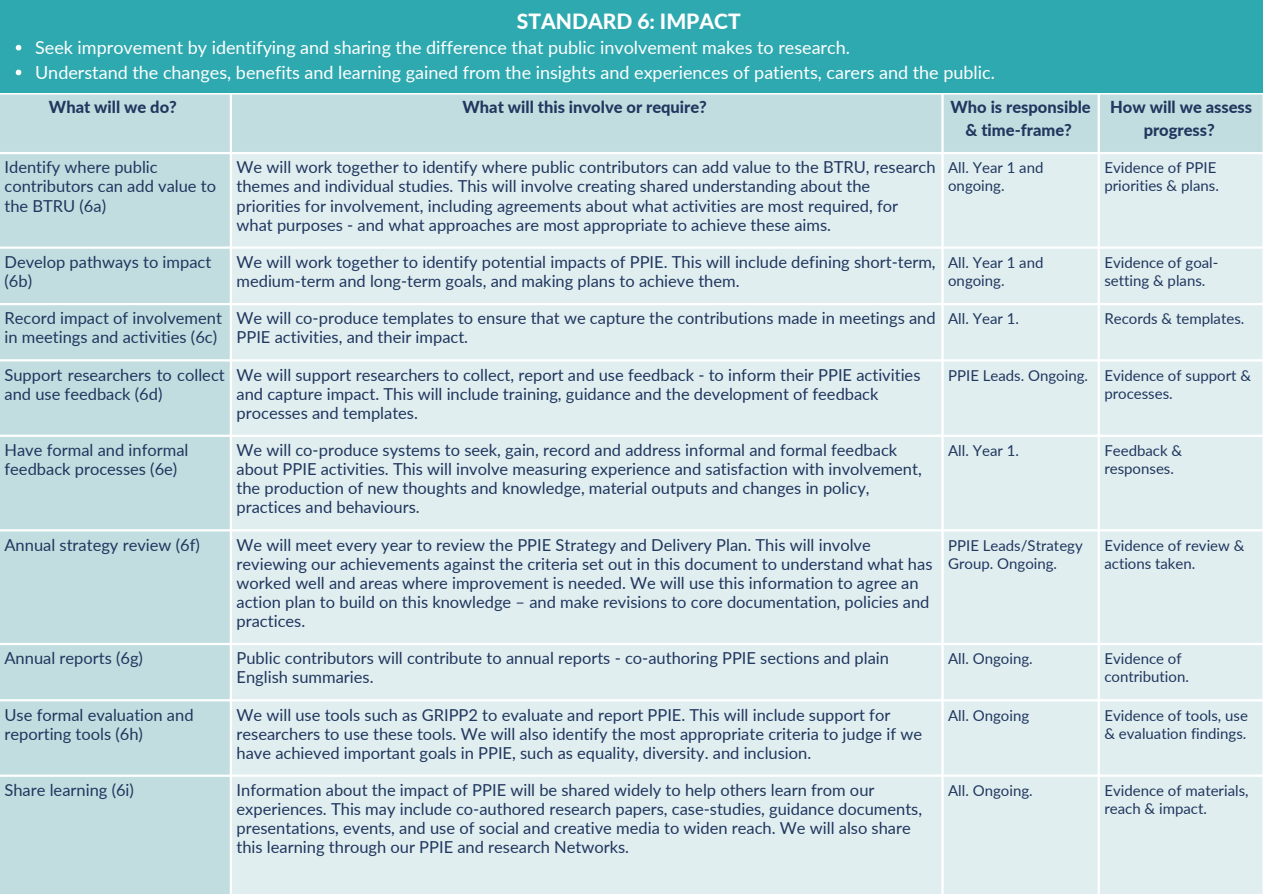
<style>
.page{position:relative;width:1263px;height:894px;background:#fff}
.page>*{position:absolute;margin:0;border:0;box-sizing:border-box;transform-origin:0 0}
.t1{font:800 21px "Lato";color:#fff}
.t2{font:18px/24.8px "Lato";color:#fff}
.t3{font:16.5px/19px "Lato";color:#20375e}
.t4{font:800 16.5px/22.5px "Lato";color:#20375e;text-align:center}
.t5{font:15px/18px "Lato";color:#20375e}
</style>
<div class="page">
<div style="left:0;top:0;width:1262px;height:92px;background:#2ea9b0"></div>
<div style="left:0;top:94px;width:1262px;height:799px;background:#c1dde0"></div>
<div style="left:232px;top:154px;width:1030px;height:739px;background:#e1eef0"></div>
<svg style="left:16px;top:45px;width:5px;height:5px"></svg>
<svg style="left:16px;top:70px;width:5px;height:5px"></svg>
<p class="t1" style="left:517px;top:8px;width:225px">STANDARD 6: IMPACT</p>
<p class="t2" style="left:35px;top:34px;width:961px">Seek improvement by identifying and sharing the difference that public involvement makes to research.<br>Understand the changes, benefits and learning gained from the insights and experiences of patients, carers and the public.</p>
<p class="t4" style="left:49px;top:95px;width:129px">What will we do?</p>
<p class="t4" style="left:462px;top:95px;width:246px">What will this involve or require?</p>
<p class="t4" style="left:950px;top:95px;width:142px">Who is responsible &amp; time-frame?</p>
<p class="t4" style="left:1110px;top:95px;width:143px">How will we assess progress?</p>
<p class="t3" style="left:4px;top:157px;width:213px">Identify where public contributors can add value to the BTRU (6a)</p>
<p class="t3" style="left:237px;top:157px;width:701px">We will work together to identify where public contributors can add value to the BTRU, research themes and individual studies. This will involve creating shared understanding about the priorities for involvement, including agreements about what activities are most required, for what purposes - and what approaches are most appropriate to achieve these aims.</p>
<p class="t5" style="left:948px;top:158px;width:97px">All. Year 1 and ongoing.</p>
<p class="t5" style="left:1104px;top:158px;width:116px">Evidence of PPIE priorities &amp; plans.</p>
<p class="t3" style="left:4px;top:252px;width:208px">Develop pathways to impact (6b)</p>
<p class="t3" style="left:237px;top:252px;width:701px">We will work together to identify potential impacts of PPIE. This will include defining short-term, medium-term and long-term goals, and making plans to achieve them.</p>
<p class="t5" style="left:948px;top:253px;width:97px">All. Year 1 and ongoing.</p>
<p class="t5" style="left:1104px;top:253px;width:116px">Evidence of goal&shy;setting &amp; plans.</p>
<p class="t3" style="left:4px;top:308px;width:219px">Record impact of involvement in meetings and activities (6c)</p>
<p class="t3" style="left:237px;top:308px;width:701px">We will co-produce templates to ensure that we capture the contributions made in meetings and<br>PPIE activities, and their impact.</p>
<p class="t5" style="left:948px;top:309px;width:72px">All. Year 1.</p>
<p class="t5" style="left:1104px;top:309px;width:141px">Records &amp; templates.</p>
<p class="t3" style="left:4px;top:364px;width:222px">Support researchers to collect and use feedback (6d)</p>
<p class="t3" style="left:237px;top:364px;width:685px">We will support researchers to collect, report and use feedback - to inform their PPIE activities and capture impact. This will include training, guidance and the development of feedback processes and templates.</p>
<p class="t5" style="left:1104px;top:365px;width:148px;text-indent:-156px">PPIE Leads. Ongoing. Evidence of support &amp; processes.</p>
<p class="t3" style="left:4px;top:440px;width:185px">Have formal and informal feedback processes (6e)</p>
<p class="t3" style="left:237px;top:440px;width:687px">We will co-produce systems to seek, gain, record and address informal and formal feedback about PPIE activities. This will involve measuring experience and satisfaction with involvement, the production of new thoughts and knowledge, material outputs and changes in policy, practices and behaviours.</p>
<p class="t5" style="left:948px;top:441px;width:72px">All. Year 1.</p>
<p class="t5" style="left:1104px;top:441px;width:79px">Feedback &amp; responses.</p>
<p class="t3" style="left:4px;top:534px;width:197px">Annual strategy review (6f)</p>
<p class="t3" style="left:237px;top:534px;width:697px">We will meet every year to review the PPIE Strategy and Delivery Plan. This will involve reviewing our achievements against the criteria set out in this document to understand what has worked well and areas where improvement is needed. We will use this information to agree an action plan to build on this knowledge – and make revisions to core documentation, policies and practices.</p>
<p class="t5" style="left:948px;top:535px;width:136px">PPIE Leads/Strategy<br>Group. Ongoing.</p>
<p class="t5" style="left:1104px;top:535px;width:142px">Evidence of review &amp; actions taken.</p>
<p class="t3" style="left:4px;top:648px;width:140px">Annual reports (6g)</p>
<p class="t3" style="left:237px;top:648px;width:654px">Public contributors will contribute to annual reports - co-authoring PPIE sections and plain<br>English summaries.</p>
<p class="t5" style="left:948px;top:649px;width:86px">All. Ongoing.</p>
<p class="t5" style="left:1104px;top:649px;width:86px">Evidence of contribution.</p>
<p class="t3" style="left:4px;top:704px;width:191px">Use formal evaluation and reporting tools (6h)</p>
<p class="t3" style="left:237px;top:704px;width:687px">We will use tools such as GRIPP2 to evaluate and report PPIE. This will include support for researchers to use these tools. We will also identify the most appropriate criteria to judge if we have achieved important goals in PPIE, such as equality, diversity. and inclusion.</p>
<p class="t5" style="left:948px;top:705px;width:83px">All. Ongoing</p>
<p class="t5" style="left:1104px;top:705px;width:145px">Evidence of tools, use &amp; evaluation findings.</p>
<p class="t3" style="left:4px;top:779px;width:131px">Share learning (6i)</p>
<p class="t3" style="left:237px;top:779px;width:687px">Information about the impact of PPIE will be shared widely to help others learn from our experiences. This may include co-authored research papers, case-studies, guidance documents, presentations, events, and use of social and creative media to widen reach. We will also share this learning through our PPIE and research Networks.</p>
<p class="t5" style="left:948px;top:781px;width:86px">All. Ongoing.</p>
<p class="t5" style="left:1104px;top:781px;width:146px">Evidence of materials, reach &amp; impact.</p>
</div>
